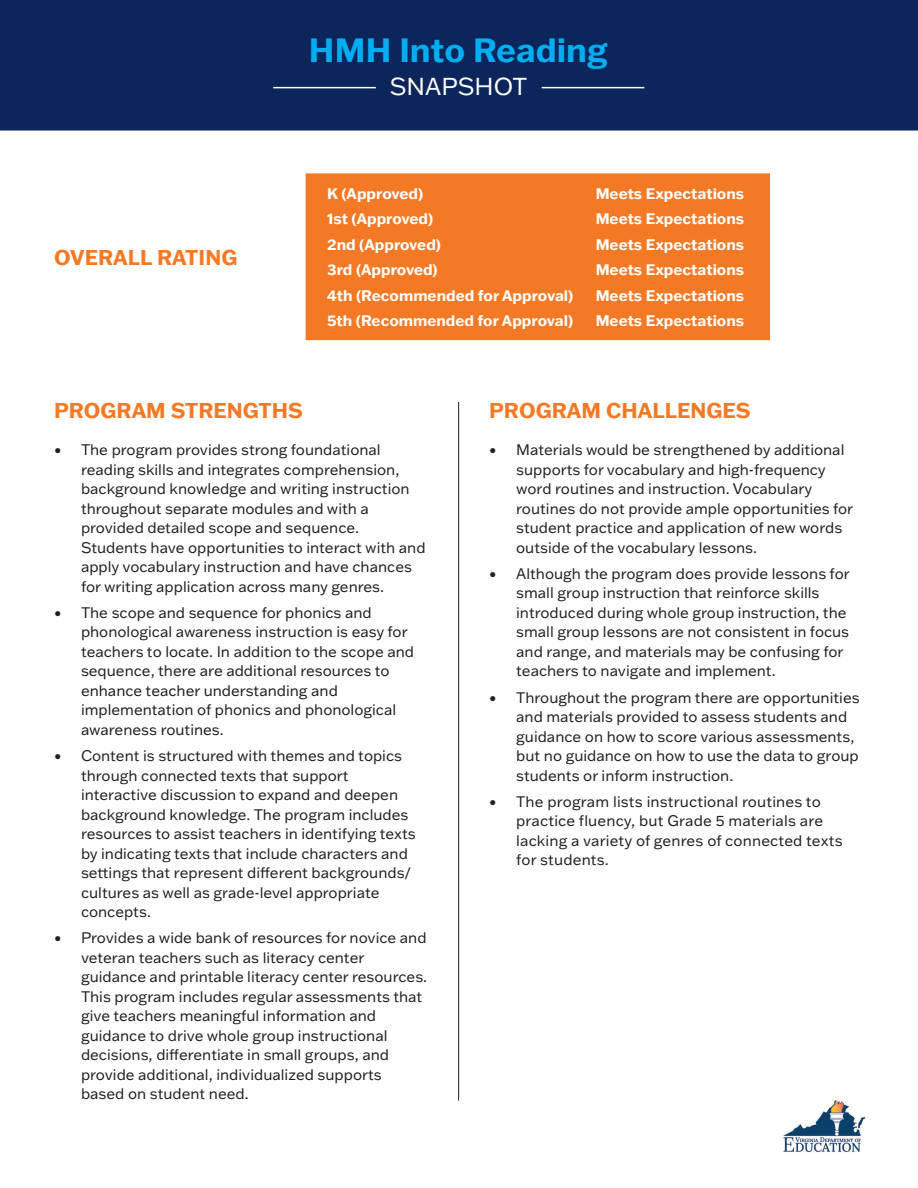
<style>
.page{position:relative;width:918px;height:1188px;background:#fff}
.page>*{position:absolute;margin:0;border:0;box-sizing:border-box;transform-origin:0 0}
.t1{font:700 33px "Franklin Gothic ATF";color:#00aeef}
.t2{font:24px "Franklin Gothic ATF";color:#fff}
.t3{font:700 21px "Franklin Gothic ATF";color:#f47925}
.t4{font:15px/19.5px "Franklin Gothic ATF";color:#231f20}
.t5{font:700 15px "Franklin Gothic ATF";color:#fff}
</style>
<div class="page">
<div style="left:0;top:0;width:918px;height:131px;background:#0c255b"></div>
<hr style="left:458px;top:402px;width:1px;height:699px;background:#231f20">
<div style="left:306px;top:173px;width:464px;height:167px;background:#f47925;border:2px solid #f47925"></div>
<hr style="left:273px;top:87px;width:103px;height:1px;background:#fff">
<hr style="left:542px;top:87px;width:102px;height:1px;background:#fff">
<img style="left:783px;top:1100px;width:83px;height:52px">
<h1 class="t1" style="left:309px;top:28px;width:301px">HMH Into Reading</h1>
<h3 class="t3" style="left:54px;top:243px;width:185px">OVERALL RATING</h3>
<h2 class="t2" style="left:390px;top:71px;width:139px">SNAPSHOT</h2>
<p class="t5" style="left:327px;top:183px;width:98px">K (Approved)</p>
<p class="t5" style="left:596px;top:183px;width:150px">Meets Expectations</p>
<p class="t5" style="left:327px;top:209px;width:108px">1st (Approved)</p>
<p class="t5" style="left:596px;top:209px;width:150px">Meets Expectations</p>
<p class="t5" style="left:327px;top:234px;width:115px">2nd (Approved)</p>
<p class="t5" style="left:596px;top:234px;width:150px">Meets Expectations</p>
<p class="t5" style="left:327px;top:260px;width:112px">3rd (Approved)</p>
<p class="t5" style="left:596px;top:260px;width:150px">Meets Expectations</p>
<p class="t5" style="left:327px;top:285px;width:248px">4th (Recommended for Approval)</p>
<p class="t5" style="left:596px;top:285px;width:150px">Meets Expectations</p>
<p class="t5" style="left:327px;top:311px;width:247px">5th (Recommended for Approval)</p>
<p class="t5" style="left:596px;top:311px;width:150px">Meets Expectations</p>
<h3 class="t3" style="left:54px;top:396px;width:250px">PROGRAM STRENGTHS</h3>
<h3 class="t3" style="left:489px;top:396px;width:263px">PROGRAM CHALLENGES</h3>
<p class="t4" style="left:81px;top:440px;width:346px;text-indent:-27px">• The program provides strong foundational reading skills and integrates comprehension, background knowledge and writing instruction throughout separate modules and with a provided detailed scope and sequence.<br>Students have opportunities to interact with and apply vocabulary instruction and have chances for writing application across many genres.</p>
<p class="t4" style="left:81px;top:602px;width:335px;text-indent:-27px">• The scope and sequence for phonics and phonological awareness instruction is easy for teachers to locate. In addition to the scope and sequence, there are additional resources to enhance teacher understanding and implementation of phonics and phonological awareness routines.</p>
<p class="t4" style="left:81px;top:746px;width:336px;text-indent:-27px">• Content is structured with themes and topics through connected texts that support interactive discussion to expand and deepen background knowledge. The program includes resources to assist teachers in identifying texts by indicating texts that include characters and settings that represent different backgrounds/ cultures as well as grade-level appropriate concepts.</p>
<p class="t4" style="left:81px;top:928px;width:348px;text-indent:-27px">• Provides a wide bank of resources for novice and veteran teachers such as literacy center guidance and printable literacy center resources.<br>This program includes regular assessments that give teachers meaningful information and guidance to drive whole group instructional decisions, differentiate in small groups, and provide additional, individualized supports based on student need.</p>
<p class="t4" style="left:516px;top:440px;width:339px;text-indent:-27px">• Materials would be strengthened by additional supports for vocabulary and high-frequency word routines and instruction. Vocabulary routines do not provide ample opportunities for student practice and application of new words outside of the vocabulary lessons.</p>
<p class="t4" style="left:516px;top:563px;width:335px;text-indent:-27px">• Although the program does provide lessons for small group instruction that reinforce skills introduced during whole group instruction, the small group lessons are not consistent in focus and range, and materials may be confusing for teachers to navigate and implement.</p>
<p class="t4" style="left:516px;top:687px;width:345px;text-indent:-27px">• Throughout the program there are opportunities and materials provided to assess students and guidance on how to score various assessments, but no guidance on how to use the data to group students or inform instruction.</p>
<p class="t4" style="left:516px;top:791px;width:328px;text-indent:-27px">• The program lists instructional routines to practice fluency, but Grade 5 materials are lacking a variety of genres of connected texts for students.</p>
</div>
